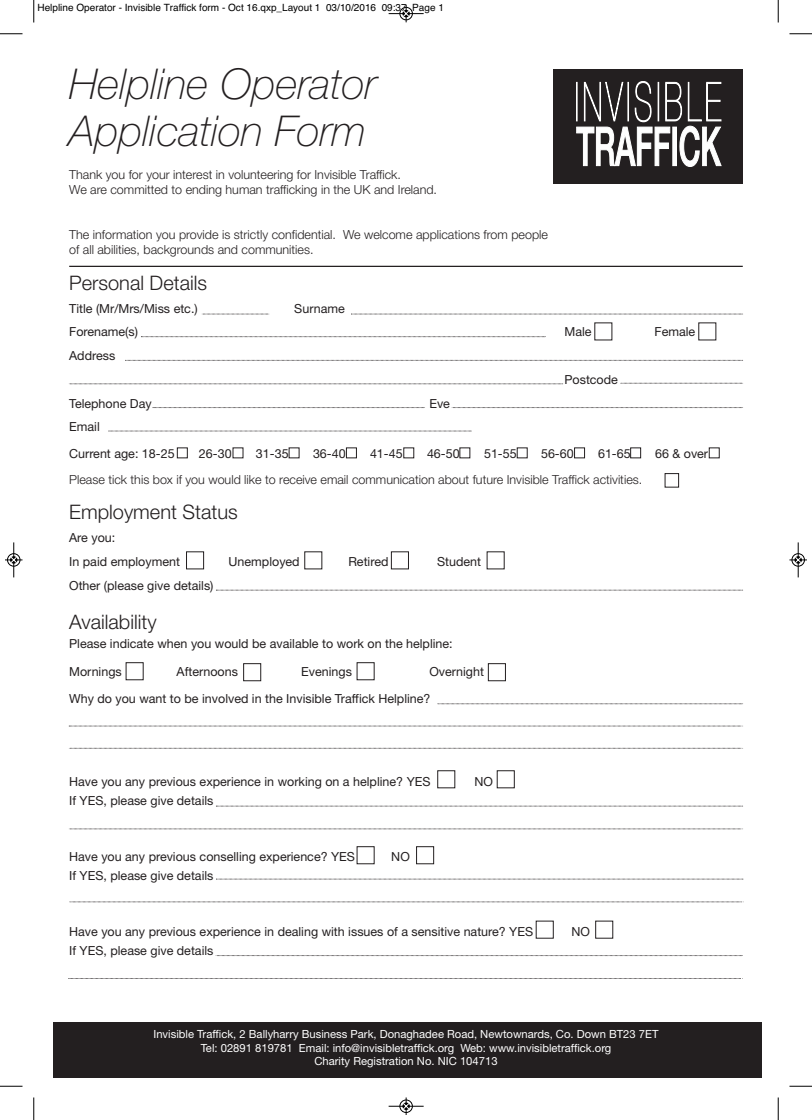
<style>
.page{position:relative;width:812px;height:1120px;background:#fff}
.page>*{position:absolute;margin:0;border:0;box-sizing:border-box;transform-origin:0 0}
.t1{font:italic 100 42.5px/46.1px "Helvetica Neue";color:#231f20}
.t2{font:300 20px "Helvetica Neue";color:#231f20}
.t3{font:12.5px/26.2px "Helvetica Neue";color:#231f20}
.t4{font:300 12.5px/15px "Helvetica Neue";color:#231f20}
.t5{font:11.25px/13.5px "Helvetica Neue";color:#fff;text-align:center}
.t6{font:10px "Helvetica";color:#000}
</style>
<div class="page">
<hr style="left:69px;top:266px;width:673px;height:1px;background:#231f20">
<div style="left:53px;top:1022px;width:708px;height:56px;background:#231f20"></div>
<svg style="left:202px;top:314px;width:67px;height:1px"></svg>
<svg style="left:351px;top:314px;width:392px;height:1px"></svg>
<svg style="left:141px;top:336px;width:405px;height:1px"></svg>
<svg style="left:125px;top:360px;width:618px;height:1px"></svg>
<svg style="left:69px;top:384px;width:494px;height:1px"></svg>
<svg style="left:620px;top:383px;width:123px;height:1px"></svg>
<svg style="left:153px;top:407px;width:272px;height:1px"></svg>
<svg style="left:452px;top:407px;width:291px;height:1px"></svg>
<svg style="left:109px;top:431px;width:363px;height:1px"></svg>
<div style="left:664px;top:473px;width:15px;height:14px;border:1px solid #231f20"></div>
<svg style="left:216px;top:590px;width:527px;height:1px"></svg>
<div style="left:186px;top:551px;width:18px;height:18px;border:1px solid #231f20"></div>
<div style="left:304px;top:551px;width:18px;height:18px;border:1px solid #231f20"></div>
<div style="left:391px;top:551px;width:18px;height:18px;border:1px solid #231f20"></div>
<div style="left:126px;top:662px;width:17px;height:18px;border:1px solid #231f20"></div>
<div style="left:553px;top:69px;width:189px;height:115px;background:#231f20"></div>
<svg style="left:576px;top:81px;width:145px;height:86px"></svg>
<div style="left:177px;top:448px;width:11px;height:10px;border:1px solid #231f20"></div>
<div style="left:346px;top:448px;width:11px;height:10px;border:1px solid #231f20"></div>
<div style="left:574px;top:448px;width:11px;height:10px;border:1px solid #231f20"></div>
<div style="left:630px;top:448px;width:11px;height:10px;border:1px solid #231f20"></div>
<div style="left:709px;top:448px;width:10px;height:10px;border:1px solid #231f20"></div>
<div style="left:243px;top:663px;width:18px;height:18px;border:1px solid #231f20"></div>
<div style="left:357px;top:662px;width:17px;height:18px;border:1px solid #231f20"></div>
<div style="left:488px;top:663px;width:18px;height:18px;border:1px solid #231f20"></div>
<svg style="left:437px;top:703px;width:306px;height:1px"></svg>
<svg style="left:69px;top:726px;width:674px;height:1px"></svg>
<svg style="left:69px;top:748px;width:674px;height:1px"></svg>
<div style="left:437px;top:770px;width:18px;height:18px;border:1px solid #231f20"></div>
<div style="left:497px;top:770px;width:17px;height:18px;border:1px solid #231f20"></div>
<svg style="left:216px;top:806px;width:527px;height:1px"></svg>
<svg style="left:69px;top:829px;width:674px;height:1px"></svg>
<div style="left:357px;top:846px;width:17px;height:18px;border:1px solid #231f20"></div>
<div style="left:416px;top:846px;width:18px;height:18px;border:1px solid #231f20"></div>
<div style="left:595px;top:921px;width:18px;height:17px;border:1px solid #231f20"></div>
<svg style="left:216px;top:879px;width:527px;height:1px"></svg>
<svg style="left:69px;top:901px;width:674px;height:1px"></svg>
<svg style="left:216px;top:955px;width:527px;height:1px"></svg>
<svg style="left:69px;top:978px;width:674px;height:1px"></svg>
<svg style="left:33px;top:0;width:2px;height:23px"></svg>
<svg style="left:0;top:33px;width:22px;height:2px"></svg>
<svg style="left:777px;top:0;width:2px;height:23px"></svg>
<svg style="left:789px;top:33px;width:23px;height:2px"></svg>
<svg style="left:33px;top:1097px;width:2px;height:23px"></svg>
<svg style="left:0;top:1086px;width:22px;height:1px"></svg>
<svg style="left:777px;top:1097px;width:2px;height:23px"></svg>
<svg style="left:789px;top:1086px;width:23px;height:1px"></svg>
<div style="left:399px;top:7px;width:14px;height:13px;border:1px solid #fff;border-radius:50%"></div>
<hr style="left:388px;top:13px;width:35px;height:1px;background:#000">
<div style="left:400px;top:7px;width:12px;height:13px;border:1px solid #000;border-radius:50%"></div>
<svg style="left:403px;top:5px;width:6px;height:17px"></svg>
<div style="left:399px;top:1099px;width:14px;height:14px;border:1px solid #fff;border-radius:50%"></div>
<hr style="left:388px;top:1106px;width:35px;height:1px;background:#000">
<div style="left:400px;top:1100px;width:12px;height:13px;border:1px solid #000;border-radius:50%"></div>
<svg style="left:403px;top:1097px;width:6px;height:18px"></svg>
<div style="left:7px;top:553px;width:13px;height:14px;border:1px solid #fff;border-radius:50%"></div>
<hr style="left:14px;top:542px;width:1px;height:35px;background:#000">
<div style="left:7px;top:553px;width:13px;height:13px;border:1px solid #000;border-radius:50%"></div>
<svg style="left:5px;top:557px;width:17px;height:6px"></svg>
<div style="left:791px;top:553px;width:13px;height:14px;border:1px solid #fff;border-radius:50%"></div>
<hr style="left:798px;top:542px;width:1px;height:35px;background:#000">
<div style="left:791px;top:553px;width:13px;height:13px;border:1px solid #000;border-radius:50%"></div>
<svg style="left:789px;top:557px;width:18px;height:6px"></svg>
<p class="t6" style="left:38px;top:2px;width:408px">Helpline Operator - Invisible Traffick form - Oct 16.qxp_Layout 1 03/10/2016 09:37 Page 1</p>
<h1 class="t1" style="left:69px;top:65px;width:309px">Helpline Operator<br>Application Form</h1>
<p class="t4" style="left:69px;top:168px;width:369px">Thank you for your interest in volunteering for Invisible Traffick.<br>We are committed to ending human trafficking in the UK and Ireland.</p>
<p class="t4" style="left:69px;top:228px;width:480px">The information you provide is strictly confidential. We welcome applications from people of all abilities, backgrounds and communities.</p>
<h2 class="t2" style="left:69px;top:276px;width:139px">Personal Details</h2>
<p class="t3" style="left:69px;top:296px;width:130px">Title (Mr/Mrs/Miss etc.)</p>
<p class="t3" style="left:294px;top:296px;width:52px">Surname</p>
<p class="t3" style="left:69px;top:320px;width:70px">Forename(s)</p>
<p class="t3" style="left:564px;top:320px;width:29px">Male</p>
<p class="t3" style="left:654px;top:320px;width:42px">Female</p>
<p class="t3" style="left:69px;top:344px;width:48px">Address</p>
<p class="t3" style="left:564px;top:367px;width:55px">Postcode</p>
<p class="t3" style="left:69px;top:391px;width:84px">Telephone Day</p>
<p class="t3" style="left:429px;top:391px;width:22px">Eve</p>
<p class="t3" style="left:69px;top:415px;width:107px">Email<br>Current age: 18-25</p>
<p class="t3" style="left:199px;top:441px;width:34px">26-30</p>
<p class="t3" style="left:256px;top:441px;width:34px">31-35</p>
<p class="t3" style="left:313px;top:441px;width:34px">36-40</p>
<p class="t3" style="left:370px;top:441px;width:34px">41-45</p>
<p class="t3" style="left:427px;top:441px;width:34px">46-50</p>
<p class="t3" style="left:484px;top:441px;width:34px">51-55</p>
<p class="t3" style="left:541px;top:441px;width:34px">56-60</p>
<p class="t3" style="left:598px;top:441px;width:34px">61-65</p>
<p class="t3" style="left:655px;top:441px;width:55px">66 &amp; over</p>
<p class="t4" style="left:69px;top:473px;width:574px">Please tick this box if you would like to receive email communication about future Invisible Traffick activities.</p>
<h2 class="t2" style="left:69px;top:505px;width:170px">Employment Status</h2>
<p class="t3" style="left:69px;top:527px;width:112px;line-height:23.8px">Are you:<br>In paid employment</p>
<p class="t3" style="left:229px;top:549px;width:73px">Unemployed</p>
<p class="t3" style="left:348px;top:549px;width:42px">Retired</p>
<p class="t3" style="left:437px;top:549px;width:45px">Student</p>
<p class="t3" style="left:69px;top:573px;width:146px">Other (please give details)</p>
<h2 class="t2" style="left:69px;top:615px;width:89px">Availability</h2>
<p class="t3" style="left:69px;top:632px;width:385px">Please indicate when you would be available to work on the helpline:</p>
<p class="t3" style="left:69px;top:659px;width:54px">Mornings</p>
<p class="t3" style="left:177px;top:659px;width:63px">Afternoons</p>
<p class="t3" style="left:301px;top:659px;width:52px">Evenings</p>
<p class="t3" style="left:429px;top:659px;width:56px">Overnight</p>
<p class="t3" style="left:69px;top:687px;width:363px">Why do you want to be involved in the Invisible Traffick Helpline?</p>
<p class="t3" style="left:69px;top:769px;width:363px">Have you any previous experience in working on a helpline? YES</p>
<p class="t3" style="left:474px;top:769px;width:20px">NO</p>
<p class="t3" style="left:69px;top:788px;width:146px">If YES, please give details</p>
<p class="t3" style="left:69px;top:844px;width:287px">Have you any previous conselling experience? YES</p>
<p class="t3" style="left:391px;top:844px;width:20px">NO</p>
<p class="t3" style="left:69px;top:863px;width:146px">If YES, please give details</p>
<p class="t3" style="left:69px;top:919px;width:465px">Have you any previous experience in dealing with issues of a sensitive nature? YES</p>
<p class="t3" style="left:571px;top:919px;width:20px">NO</p>
<p class="t3" style="left:69px;top:938px;width:146px">If YES, please give details</p>
<p class="t5" style="left:153px;top:1029px;width:506px">Invisible Traffick, 2 Ballyharry Business Park, Donaghadee Road, Newtownards, Co. Down BT23 7ET<br>Tel: 02891 819781 Email: info@invisibletraffick.org Web: www.invisibletraffick.org<br>Charity Registration No. NIC 104713</p>
</div>
